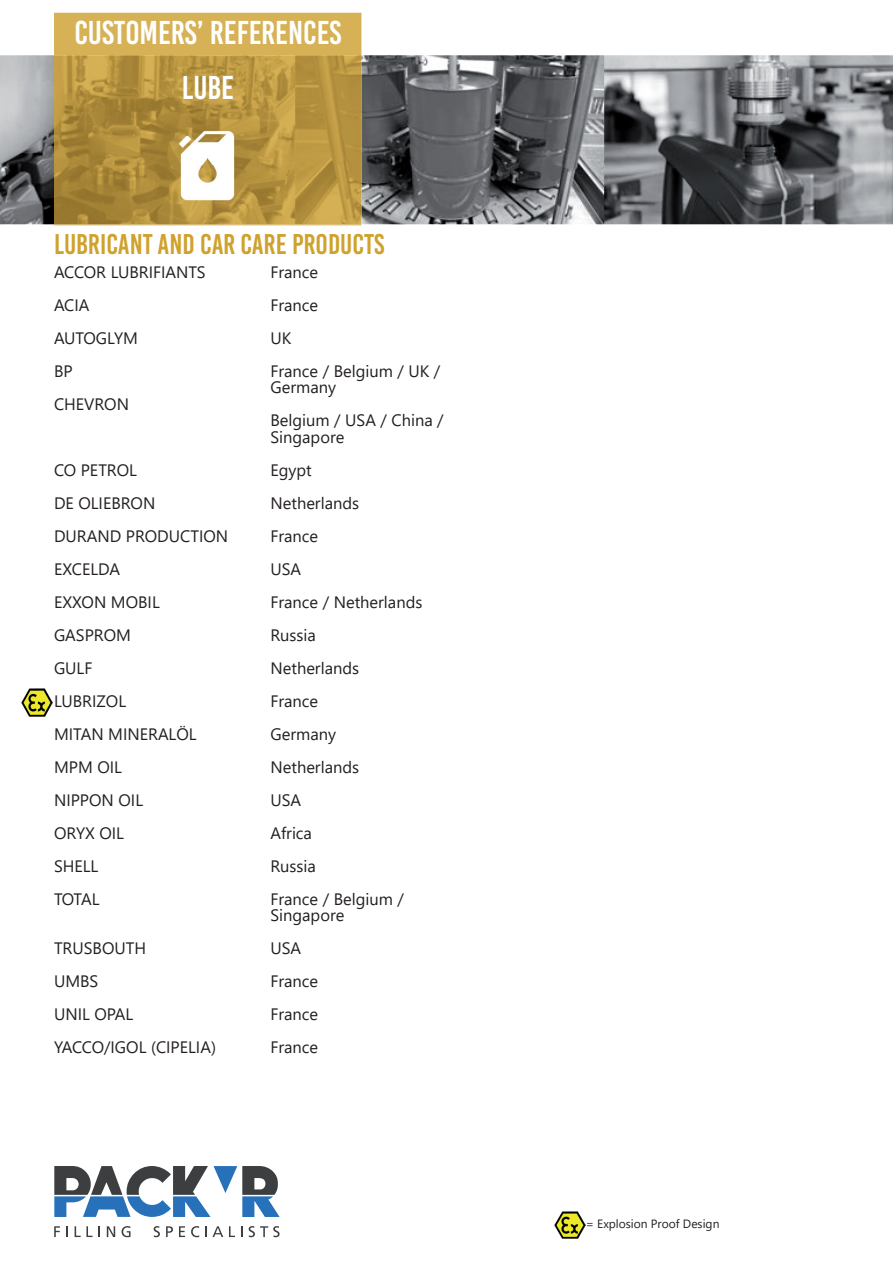
<style>
.page{position:relative;width:893px;height:1263px;background:#fff}
.page>*{position:absolute;margin:0;border:0;box-sizing:border-box;transform-origin:0 0}
.t1{font:33px "Bebas Kai";color:#fff}
.t2{font:28.5px "Bebas Kai";color:#cfa22d}
.t3{font:16.5px/33px "Segoe UI";color:#231f20}
.t4{font:12px "Segoe UI";color:#231f20}
</style>
<div class="page">
<img style="left:0;top:55px;width:893px;height:169px">
<div style="left:54px;top:13px;width:307px;height:212px;background:#d6b155"></div>
<img style="left:54px;top:55px;width:307px;height:169px">
<svg style="left:54px;top:1226px;width:6px;height:11px"></svg>
<svg style="left:66px;top:1226px;width:2px;height:11px"></svg>
<svg style="left:75px;top:1226px;width:25px;height:11px"></svg>
<svg style="left:107px;top:1226px;width:8px;height:11px"></svg>
<svg style="left:122px;top:1226px;width:8px;height:11px"></svg>
<svg style="left:154px;top:1226px;width:6px;height:11px"></svg>
<svg style="left:166px;top:1226px;width:7px;height:11px"></svg>
<svg style="left:179px;top:1226px;width:6px;height:11px"></svg>
<svg style="left:191px;top:1226px;width:8px;height:11px"></svg>
<svg style="left:205px;top:1226px;width:18px;height:11px"></svg>
<svg style="left:229px;top:1226px;width:6px;height:11px"></svg>
<svg style="left:249px;top:1226px;width:31px;height:11px"></svg>
<svg style="left:54px;top:1166px;width:226px;height:51px"></svg>
<img style="left:21px;top:688px;width:32px;height:28px">
<img style="left:169px;top:126px;width:77px;height:78px">
<img style="left:555px;top:1212px;width:30px;height:26px">
<h1 class="t1" style="left:74px;top:15px;width:268px">CUSTOMERS’ REFERENCES</h1>
<h1 class="t1" style="left:182px;top:70px;width:54px">LUBE</h1>
<h2 class="t2" style="left:54px;top:229px;width:332px">LUBRICANT AND CAR CARE PRODUCTS</h2>
<p class="t3" style="left:54px;top:254px;width:153px">ACCOR LUBRIFIANTS<br>ACIA<br>AUTOGLYM<br>BP<br>CHEVRON</p>
<p class="t3" style="left:54px;top:452px;width:176px">CO PETROL<br>DE OLIEBRON<br>DURAND PRODUCTION<br>EXCELDA<br>EXXON MOBIL<br>GASPROM<br>GULF<br>LUBRIZOL<br>MITAN MINERALÖL<br>MPM OIL<br>NIPPON OIL<br>ORYX OIL<br>SHELL<br>TOTAL</p>
<p class="t3" style="left:54px;top:930px;width:163px">TRUSBOUTH<br>UMBS<br>UNIL OPAL<br>YACCO/IGOL (CIPELIA)</p>
<p class="t3" style="left:270px;top:254px;width:171px">France<br>France<br>UK<br>France / Belgium / UK /</p>
<p class="t3" style="left:270px;top:369px;width:175px">Germany<br>Belgium / USA / China /</p>
<p class="t3" style="left:270px;top:419px;width:153px">Singapore<br>Egypt<br>Netherlands<br>France<br>USA<br>France / Netherlands<br>Russia<br>Netherlands<br>France<br>Germany<br>Netherlands<br>USA<br>Africa<br>Russia<br>France / Belgium /</p>
<p class="t3" style="left:270px;top:897px;width:75px">Singapore<br>USA<br>France<br>France<br>France</p>
<p class="t4" style="left:586px;top:1213px;width:135px">= Explosion Proof Design</p>
</div>
